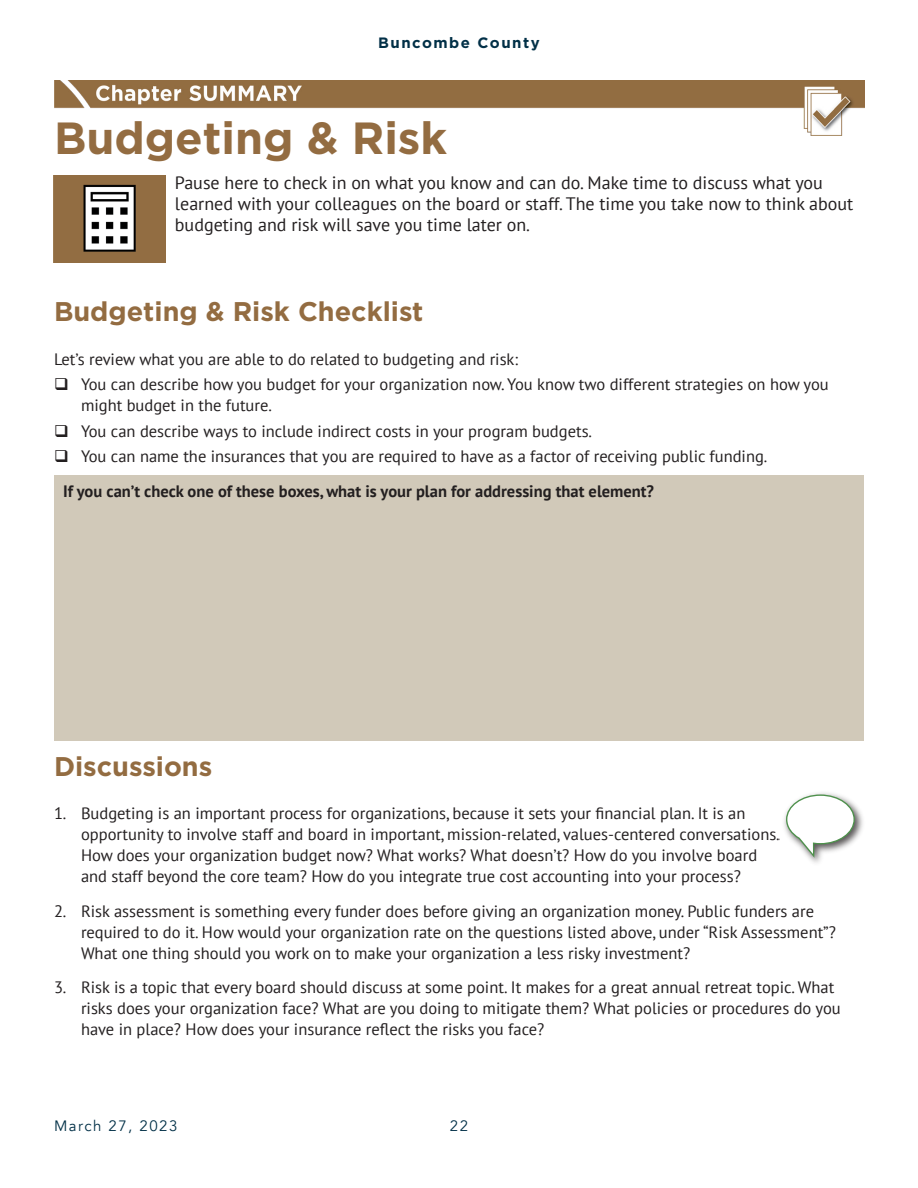
<style>
.page{position:relative;width:918px;height:1188px;background:#fff}
.page>*{position:absolute;margin:0;border:0;box-sizing:border-box;transform-origin:0 0}
.Heading-Summary{font:700 45px "Gotham";color:#936c41}
.Summary_Heading_2{font:700 27px "Gotham";color:#936c41}
.Introductory_paragra{font:18px/21px "PT Sans";color:#231f20}
.Body_text{font:16.5px/21px "PT Sans";color:#231f20}
.Highlight_paragraph{font:700 16.5px "PT Sans";color:#231f20}
.t1{font:700 15px "Gotham";letter-spacing:.1em;color:#023047}
.t2{font:15px "Avenir";letter-spacing:.1em;color:#023047}
</style>
<div class="page">
<div style="left:54px;top:475px;width:810px;height:266px;background:#d1c9b9"></div>
<img style="left:784px;top:793px;width:79px;height:70px">
<svg style="left:785px;top:794px;width:71px;height:66px"></svg>
<img style="left:54px;top:176px;width:112px;height:86px">
<img style="left:54px;top:81px;width:811px;height:54px">
<p class="t1" style="left:378px;top:33px;width:163px">Buncombe County</p>
<p class="Heading-Summary" style="left:54px;top:108px;width:395px">Budgeting &amp; Risk</p>
<p class="Introductory_paragra" style="left:175px;top:172px;width:680px">Pause here to check in on what you know and can do. Make time to discuss what you learned with your colleagues on the board or staff. The time you take now to think about budgeting and risk will save you time later on.</p>
<p class="Summary_Heading_2" style="left:54px;top:294px;width:371px">Budgeting &amp; Risk Checklist</p>
<p class="Body_text" style="left:54px;top:348px;width:466px">Let’s review what you are able to do related to budgeting and risk:</p>
<p class="Body_text" style="left:81px;top:373px;width:749px">You can describe how you budget for your organization now. You know two different strategies on how you might budget in the future.</p>
<p class="Body_text" style="left:81px;top:420px;width:513px">You can describe ways to include indirect costs in your program budgets.</p>
<p class="Body_text" style="left:81px;top:445px;width:688px">You can name the insurances that you are required to have as a factor of receiving public funding.</p>
<p class="Highlight_paragraph" style="left:63px;top:480px;width:593px">If you can’t check one of these boxes, what is your plan for addressing that element?</p>
<p class="Summary_Heading_2" style="left:54px;top:748px;width:160px">Discussions</p>
<p class="Body_text" style="left:81px;top:802px;width:700px;text-indent:-27px">1. Budgeting is an important process for organizations, because it sets your financial plan. It is an opportunity to involve staff and board in important, mission-related, values-centered conversations.<br>How does your organization budget now? What works? What doesn’t? How do you involve board and staff beyond the core team? How do you integrate true cost accounting into your process?</p>
<p class="Body_text" style="left:81px;top:900px;width:757px;text-indent:-27px">2. Risk assessment is something every funder does before giving an organization money. Public funders are required to do it. How would your organization rate on the questions listed above, under “Risk Assessment”?<br>What one thing should you work on to make your organization a less risky investment?</p>
<p class="Body_text" style="left:81px;top:976px;width:761px;text-indent:-27px">3. Risk is a topic that every board should discuss at some point. It makes for a great annual retreat topic. What risks does your organization face? What are you doing to mitigate them? What policies or procedures do you have in place? How does your insurance reflect the risks you face?</p>
<p class="t2" style="left:54px;top:1117px;width:125px">March 27, 2023</p>
<p class="t2" style="left:450px;top:1117px;width:20px">22</p>
</div>
